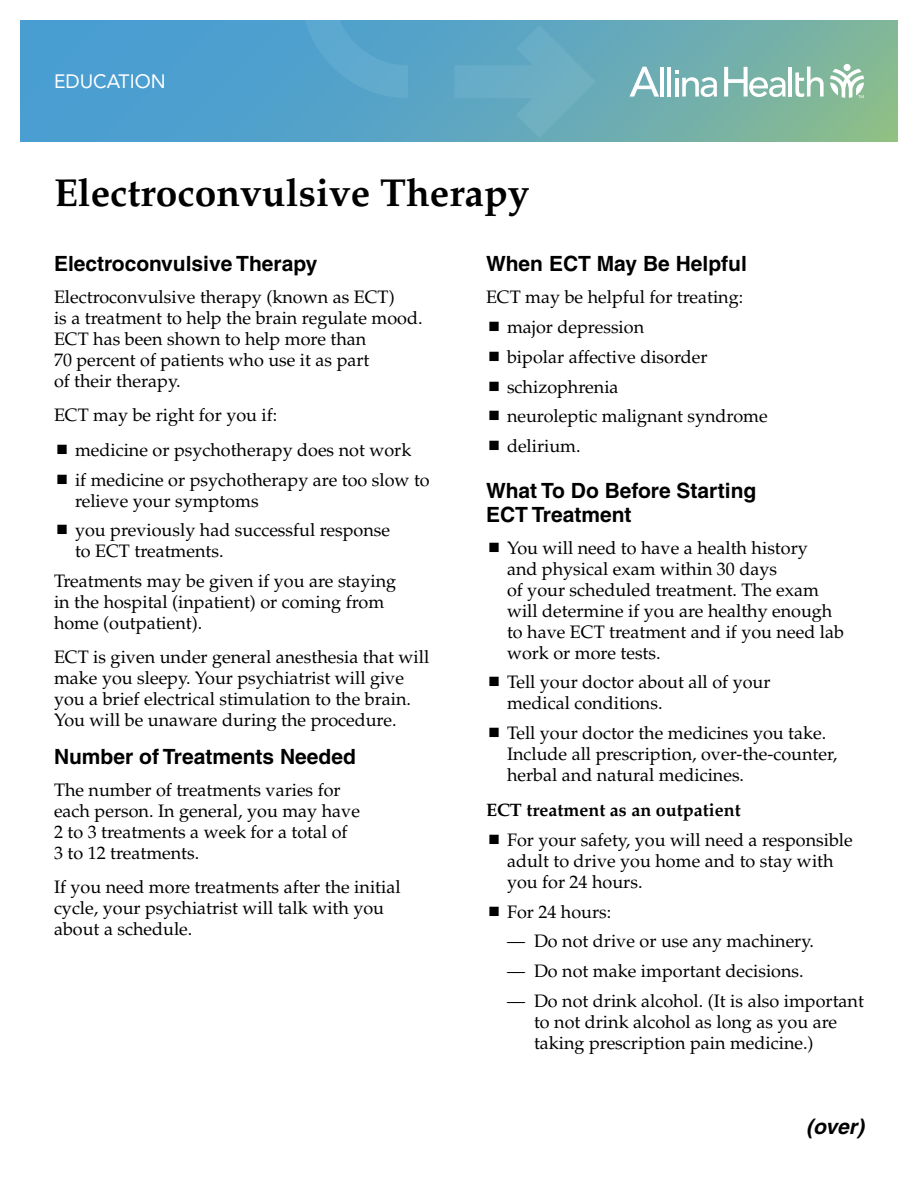
<style>
.page{position:relative;width:918px;height:1188px;background:#fff}
.page>*{position:absolute;margin:0;border:0;box-sizing:border-box;transform-origin:0 0}
.t1{font:700 39px "Palatino";color:#000}
.t2{font:700 21px/24px "Helvetica";color:#000}
.t3{font:italic 700 21px "Helvetica";color:#000}
.t4{font:19.2px "Avenir LT Std";color:#fff}
.t5{font:18px/21px "Palatino";color:#000}
.t6{font:700 18px "Palatino";color:#000}
</style>
<div class="page">
<svg style="left:20px;top:20px;width:878px;height:122px;background:#5fa7bc"></svg>
<svg style="left:830px;top:69px;width:34px;height:29px"></svg>
<div style="left:844px;top:64px;width:7px;height:7px;background:#fff;border-radius:50%"></div>
<hr style="left:660px;top:67px;width:4px;height:30px;background:#fff">
<hr style="left:667px;top:67px;width:4px;height:30px;background:#fff">
<hr style="left:789px;top:67px;width:3px;height:30px;background:#fff">
<svg style="left:795px;top:67px;width:29px;height:30px"></svg>
<svg style="left:675px;top:71px;width:42px;height:26px"></svg>
<svg style="left:629px;top:67px;width:30px;height:30px"></svg>
<svg style="left:724px;top:67px;width:62px;height:30px"></svg>
<svg style="left:454px;top:25px;width:142px;height:113px;background:#65aac1"></svg>
<svg style="left:301px;top:20px;width:127px;height:78px;background:#57a4cb"></svg>
<p class="t4" style="left:54px;top:70px;width:113px">EDUCATION</p>
<h1 class="t1" style="left:54px;top:170px;width:477px">Electroconvulsive Therapy</h1>
<p class="t2" style="left:54px;top:251px;width:265px">Electroconvulsive Therapy</p>
<p class="t5" style="left:54px;top:287px;width:370px">Electroconvulsive therapy (known as ECT)<br>is a treatment to help the brain regulate mood.<br>ECT has been shown to help more than<br>70 percent of patients who use it as part<br>of their therapy.</p>
<p class="t5" style="left:75px;top:398px;width:338px;line-height:34.5px;text-indent:-21px">ECT may be right for you if:<br>medicine or psychotherapy does not work</p>
<p class="t5" style="left:75px;top:469px;width:356px">if medicine or psychotherapy are too slow to relieve your symptoms</p>
<p class="t5" style="left:75px;top:520px;width:317px">you previously had successful response to ECT treatments.</p>
<p class="t5" style="left:54px;top:571px;width:344px">Treatments may be given if you are staying in the hospital (inpatient) or coming from home (outpatient).</p>
<p class="t5" style="left:54px;top:647px;width:377px">ECT is given under general anesthesia that will make you sleepy. Your psychiatrist will give you a brief electrical stimulation to the brain.<br>You will be unaware during the procedure.</p>
<p class="t2" style="left:54px;top:744px;width:303px">Number of Treatments Needed</p>
<p class="t5" style="left:54px;top:779px;width:308px">The number of treatments varies for each person. In general, you may have<br>2 to 3 treatments a week for a total of<br>3 to 12 treatments.</p>
<p class="t5" style="left:54px;top:877px;width:348px">If you need more treatments after the initial cycle, your psychiatrist will talk with you about a schedule.</p>
<p class="t2" style="left:486px;top:252px;width:262px">When ECT May Be Helpful</p>
<p class="t5" style="left:507px;top:283px;width:262px;line-height:29.7px;text-indent:-21px">ECT may be helpful for treating: major depression<br>bipolar affective disorder schizophrenia<br>neuroleptic malignant syndrome delirium.</p>
<p class="t2" style="left:486px;top:478px;width:272px">What To Do Before Starting<br>ECT Treatment</p>
<p class="t5" style="left:507px;top:537px;width:339px">You will need to have a health history<br>and physical exam within 30 days<br>of your scheduled treatment. The exam will determine if you are healthy enough to have ECT treatment and if you need lab work or more tests.</p>
<p class="t5" style="left:507px;top:672px;width:265px">Tell your doctor about all of your medical conditions.</p>
<p class="t5" style="left:507px;top:723px;width:332px">Tell your doctor the medicines you take.<br>Include all prescription, over-the-counter, herbal and natural medicines.</p>
<p class="t6" style="left:486px;top:800px;width:256px">ECT treatment as an outpatient</p>
<p class="t5" style="left:507px;top:830px;width:347px">For your safety, you will need a responsible adult to drive you home and to stay with you for 24 hours.</p>
<p class="t5" style="left:507px;top:902px;width:106px">For 24 hours:</p>
<p class="t5" style="left:507px;top:931px;width:308px">— Do not drive or use any machinery.</p>
<p class="t5" style="left:507px;top:961px;width:298px">— Do not make important decisions.</p>
<p class="t5" style="left:534px;top:990px;width:331px;text-indent:-27px">— Do not drink alcohol. (It is also important to not drink alcohol as long as you are taking prescription pain medicine.)</p>
<p class="t3" style="left:806px;top:1114px;width:59px">(over)</p>
</div>
